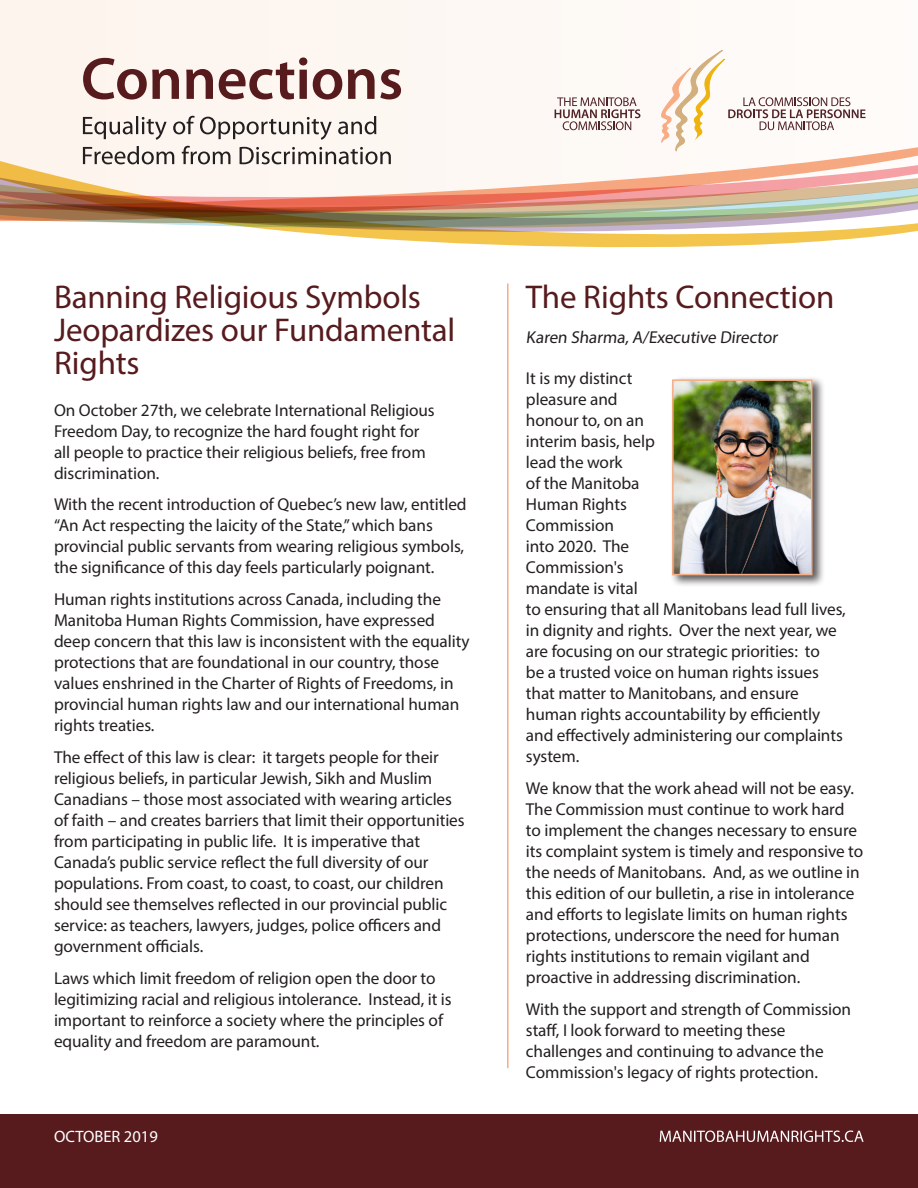
<style>
.page{position:relative;width:918px;height:1188px;background:#fff}
.page>*{position:absolute;margin:0;border:0;box-sizing:border-box;transform-origin:0 0}
.Heading{font:33px/33px "Myriad Pro";letter-spacing:-.005em;color:#571b1e}
.Body{font:17.25px/21px "Myriad Pro";letter-spacing:-.005em;color:#231f20}
.t1{font:16.5px "Myriad Pro";color:#fff}
</style>
<div class="page">
<div style="left:0;top:0;width:918px;height:205px;background:#fdf4ed"></div>
<svg style="left:135px;top:223px;width:783px;height:24px"></svg>
<svg style="left:0;top:108px;width:918px;height:115px"></svg>
<div style="left:0;top:1114px;width:918px;height:74px;background:#571b1e"></div>
<svg style="left:660px;top:1131px;width:204px;height:11px"></svg>
<svg style="left:83px;top:146px;width:308px;height:18px"></svg>
<svg style="left:83px;top:116px;width:293px;height:24px"></svg>
<svg style="left:83px;top:57px;width:318px;height:43px"></svg>
<svg style="left:555px;top:97px;width:85px;height:33px"></svg>
<svg style="left:661px;top:50px;width:205px;height:101px"></svg>
<hr style="left:507px;top:284px;width:2px;height:784px;background:#f8ac84">
<div style="left:670px;top:376px;width:156px;height:211px;background:#231f20;opacity:.75"></div>
<img style="left:675px;top:382px;width:134px;height:190px">
<div style="left:672px;top:379px;width:140px;height:196px;border:2px solid #f8ac84"></div>
<p class="Heading" style="left:54px;top:280px;width:403px">Banning Religious Symbols<br>Jeopardizes our Fundamental<br>Rights</p>
<p class="Body" style="left:54px;top:399px;width:382px">On October 27th, we celebrate International Religious Freedom Day, to recognize the hard fought right for all people to practice their religious beliefs, free from discrimination.</p>
<p class="Body" style="left:54px;top:494px;width:414px">With the recent introduction of Quebec’s new law, entitled “An Act respecting the laicity of the State,” which bans provincial public servants from wearing religious symbols, the significance of this day feels particularly poignant.</p>
<p class="Body" style="left:54px;top:589px;width:417px">Human rights institutions across Canada, including the Manitoba Human Rights Commission, have expressed deep concern that this law is inconsistent with the equality protections that are foundational in our country, those values enshrined in the Charter of Rights of Freedoms, in provincial human rights law and our international human rights treaties.</p>
<p class="Body" style="left:54px;top:746px;width:412px">The effect of this law is clear: it targets people for their religious beliefs, in particular Jewish, Sikh and Muslim Canadians – those most associated with wearing articles of faith – and creates barriers that limit their opportunities from participating in public life. It is imperative that Canada’s public service reflect the full diversity of our populations. From coast, to coast, to coast, our children should see themselves reflected in our provincial public service: as teachers, lawyers, judges, police officers and government officials.</p>
<p class="Body" style="left:54px;top:967px;width:399px">Laws which limit freedom of religion open the door to legitimizing racial and religious intolerance. Instead, it is important to reinforce a society where the principles of equality and freedom are paramount.</p>
<p class="t1" style="left:54px;top:1126px;width:105px">OCTOBER 2019</p>
<p class="Heading" style="left:526px;top:280px;width:310px">The Rights Connection</p>
<p class="Body" style="left:526px;top:326px;width:256px">Karen Sharma,A/Executive Director</p>
<p class="Body" style="left:526px;top:367px;width:321px">It is my distinct<br>pleasure and<br>honour to, on an<br>interim basis, help<br>lead the work<br>of the Manitoba<br>Human Rights<br>Commission<br>into 2020. The<br>Commission's<br>mandate is vital<br>to ensuring that all Manitobans lead full lives, in dignity and rights. Over the next year, we are focusing on our strategic priorities: to<br>be a trusted voice on human rights issues that matter to Manitobans, and ensure human rights accountability by efficiently and effectively administering our complaints system.</p>
<p class="Body" style="left:526px;top:777px;width:339px">We know that the work ahead will not be easy.<br>The Commission must continue to work hard to implement the changes necessary to ensure its complaint system is timely and responsive to the needs of Manitobans. And, as we outline in this edition of our bulletin, a rise in intolerance and efforts to legislate limits on human rights protections, underscore the need for human rights institutions to remain vigilant and proactive in addressing discrimination.</p>
<p class="Body" style="left:526px;top:998px;width:327px">With the support and strength of Commission staff, I look forward to meeting these challenges and continuing to advance the Commission's legacy of rights protection.</p>
</div>
